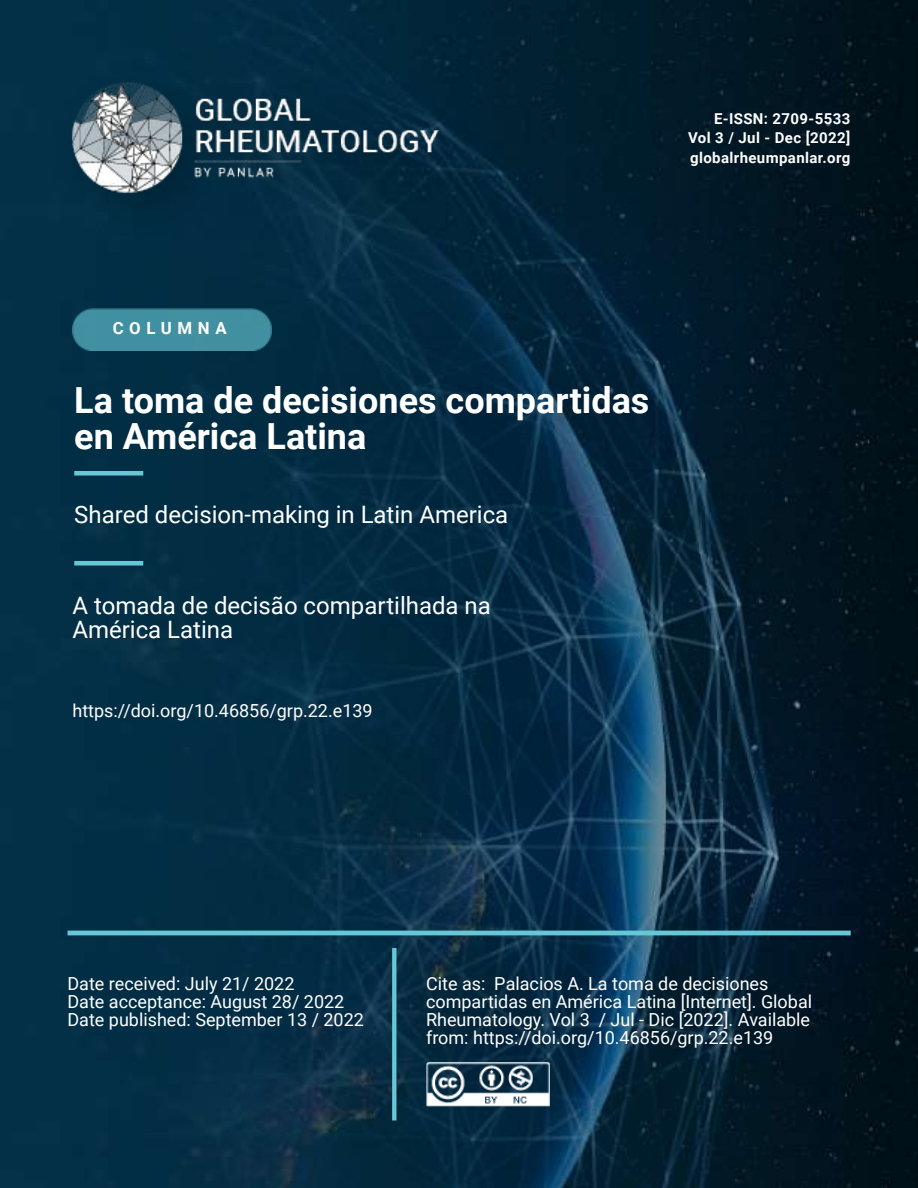
<style>
.page{position:relative;width:918px;height:1188px;background:#fff}
.page>*{position:absolute;margin:0;border:0;box-sizing:border-box;transform-origin:0 0}
.t1{font:700 36px/36px "Roboto";color:#fff}
.t2{font:24px/24px "Roboto";color:#fff}
.t3{font:18px/18px "Roboto";color:#fff}
.t4{font:700 16.8px "Roboto";letter-spacing:.335em;color:#fff}
.t5{font:700 15px/19.6px "Roboto";letter-spacing:.025em;color:#fdfdfd;text-align:justify}
</style>
<div class="page">
<img style="left:0;top:0;width:918px;height:1188px">
<img style="left:39px;top:50px;width:465px;height:208px">
<img style="left:72px;top:308px;width:200px;height:42px">
<div style="left:74px;top:471px;width:69px;height:5px;background:#66c8d6"></div>
<div style="left:74px;top:561px;width:69px;height:5px;background:#66c8d6"></div>
<svg style="left:392px;top:948px;width:4px;height:172px"></svg>
<hr style="left:68px;top:931px;width:782px;height:4px;background:#66c8d6">
<img style="left:426px;top:1063px;width:123px;height:43px">
<p class="t5" style="left:688px;top:109px;width:164px;text-indent:26px">E-ISSN: 2709-5533<br>Vol 3 / Jul - Dec [2022] globalrheumpanlar.org</p>
<p class="t4" style="left:113px;top:319px;width:116px">COLUMNA</p>
<h1 class="t1" style="left:74px;top:382px;width:577px">La toma de decisiones compartidas en América Latina</h1>
<h2 class="t2" style="left:74px;top:503px;width:435px">Shared decision-making in Latin America</h2>
<h2 class="t2" style="left:72px;top:593px;width:420px">A tomada de decisão compartilhada na<br>América Latina</h2>
<p class="t3" style="left:72px;top:702px;width:302px">https://doi.org/10.46856/grp.22.e139</p>
<p class="t3" style="left:68px;top:975px;width:298px">Date received: July 21/ 2022<br>Date acceptance: August 28/ 2022<br>Date published: September 13 / 2022</p>
<p class="t3" style="left:426px;top:975px;width:387px">Cite as: Palacios A. La toma de decisiones compartidas en América Latina [Internet]. Global Rheumatology. Vol 3 / Jul - Dic [2022]. Available from: https://doi.org/10.46856/grp.22.e139</p>
</div>
